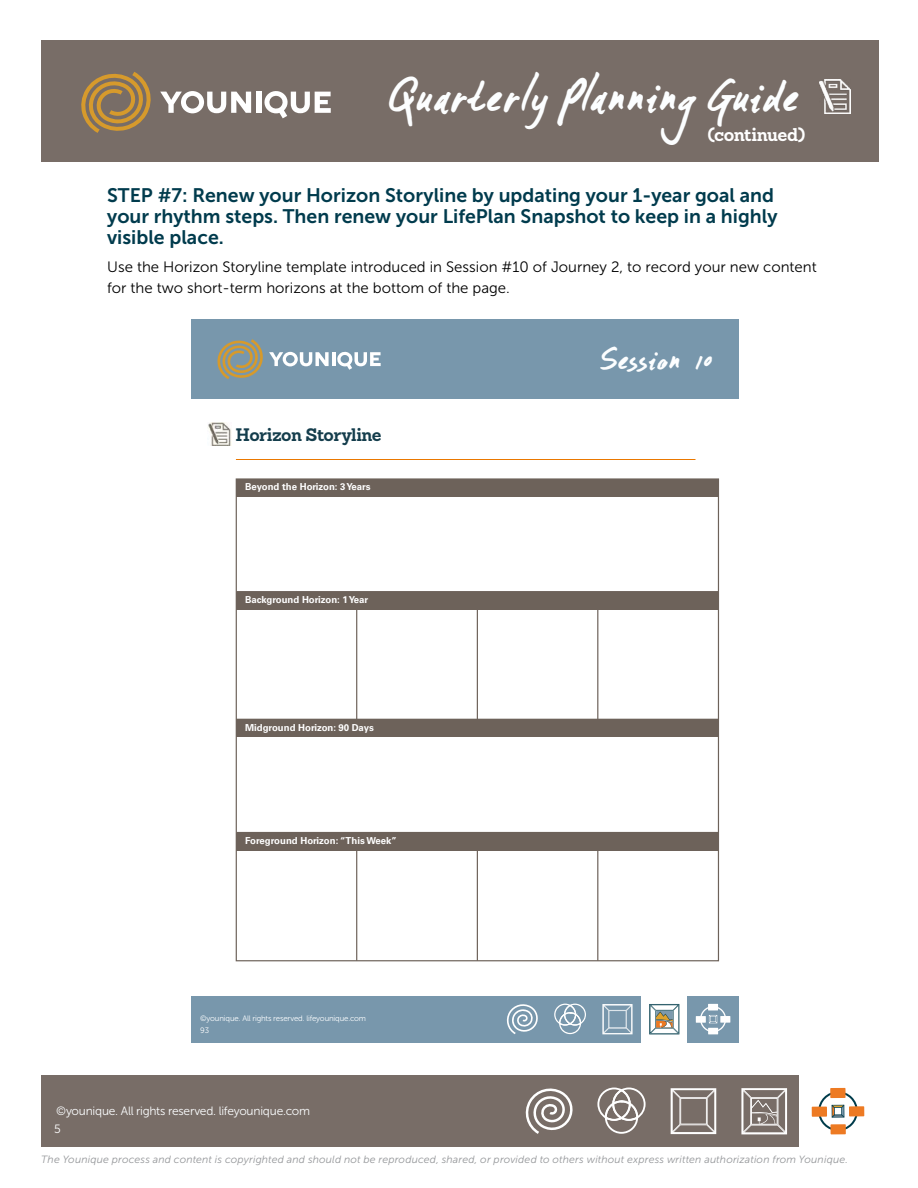
<style>
.page{position:relative;width:918px;height:1188px;background:#fff}
.page>*{position:absolute;margin:0;border:0;box-sizing:border-box;transform-origin:0 0}
.t1{font:48px "Formosa";color:#fcfeff}
.t2{font:31.35px "Formosa";color:#fcfeff}
.t3{font:19.5px/21px "Museo Sans 700";color:#003b4d}
.t4{font:700 18px "Sanchez";letter-spacing:-.03em;color:#fff}
.t5{font:700 17.7px "Sanchez";letter-spacing:-.03em;color:#143d4c}
.t6{font:15px/21px "Museo Sans 300";color:#000}
.t7{font:12px "Museo Sans 300";letter-spacing:-.02em;color:#fcfeff}
.t8{font:12px "Museo Sans 300";color:#fff}
.t9{font:italic 10.5px "Museo Sans 300";letter-spacing:.015em;color:#939598}
.t10{font:700 9.6px "Univers LT Std";color:#fff}
.t11{font:7.8px "Museo Sans 300";letter-spacing:-.02em;color:#fcfeff}
.t12{font:7.8px "Museo Sans 300";color:#fff}
</style>
<div class="page">
<div style="left:41px;top:1076px;width:758px;height:71px;background:#786d67"></div>
<div style="left:41px;top:41px;width:838px;height:121px;background:#786d67"></div>
<svg style="left:81px;top:72px;width:70px;height:61px"></svg>
<svg style="left:160px;top:91px;width:91px;height:22px"></svg>
<div style="left:256px;top:92px;width:5px;height:21px;background:#fff"></div>
<svg style="left:264px;top:91px;width:67px;height:27px"></svg>
<svg style="left:525px;top:1088px;width:48px;height:46px"></svg>
<svg style="left:671px;top:1088px;width:45px;height:46px"></svg>
<svg style="left:597px;top:1088px;width:49px;height:46px"></svg>
<svg style="left:741px;top:1088px;width:46px;height:46px"></svg>
<div style="left:849px;top:1106px;width:15px;height:10px;background:#ed7a23"></div>
<div style="left:812px;top:1107px;width:15px;height:10px;background:#ed7a23"></div>
<div style="left:830px;top:1088px;width:16px;height:10px;background:#ed7a23"></div>
<div style="left:831px;top:1124px;width:15px;height:10px;background:#ed7a23"></div>
<svg style="left:818px;top:1091px;width:40px;height:40px"></svg>
<div style="left:191px;top:996px;width:450px;height:47px;background:#7897ac"></div>
<div style="left:687px;top:996px;width:52px;height:47px;background:#7897ac"></div>
<div style="left:191px;top:319px;width:548px;height:79px;background:#7897ac"></div>
<svg style="left:217px;top:339px;width:112px;height:40px"></svg>
<hr style="left:332px;top:352px;width:3px;height:14px;background:#fff">
<svg style="left:337px;top:352px;width:44px;height:18px"></svg>
<svg style="left:506px;top:1004px;width:32px;height:30px"></svg>
<svg style="left:602px;top:1004px;width:31px;height:30px"></svg>
<svg style="left:554px;top:1004px;width:32px;height:30px"></svg>
<div style="left:720px;top:1016px;width:10px;height:7px;background:#fff"></div>
<div style="left:696px;top:1016px;width:10px;height:7px;background:#fff"></div>
<div style="left:708px;top:1004px;width:10px;height:6px;background:#fff"></div>
<div style="left:708px;top:1028px;width:10px;height:6px;background:#fff"></div>
<svg style="left:700px;top:1006px;width:26px;height:26px"></svg>
<svg style="left:649px;top:1004px;width:30px;height:30px"></svg>
<hr style="left:236px;top:459px;width:459px;height:1px;background:#ea7800">
<img style="left:208px;top:422px;width:23px;height:24px">
<hr style="left:236px;top:719px;width:482px;height:2px;background:#6d625a">
<hr style="left:236px;top:591px;width:482px;height:2px;background:#6d625a">
<hr style="left:236px;top:832px;width:482px;height:2px;background:#6d625a">
<hr style="left:477px;top:599px;width:1px;height:121px;background:#6d625a">
<hr style="left:597px;top:599px;width:1px;height:121px;background:#6d625a">
<hr style="left:356px;top:599px;width:1px;height:121px;background:#6d625a">
<hr style="left:477px;top:840px;width:1px;height:121px;background:#6d625a">
<hr style="left:597px;top:840px;width:1px;height:121px;background:#6d625a">
<hr style="left:356px;top:840px;width:1px;height:121px;background:#6d625a">
<div style="left:236px;top:479px;width:482px;height:17px;background:#6d625a"></div>
<div style="left:236px;top:592px;width:482px;height:17px;background:#6d625a"></div>
<div style="left:236px;top:720px;width:482px;height:17px;background:#6d625a"></div>
<div style="left:236px;top:833px;width:482px;height:17px;background:#6d625a"></div>
<img style="left:820px;top:79px;width:31px;height:35px">
<h1 class="t1" style="left:388px;top:66px;width:413px">Quarterly Planning Guide</h1>
<h3 class="t4" style="left:707px;top:123px;width:100px">(continued)</h3>
<h3 class="t3" style="left:107px;top:185px;width:672px">STEP #7: Renew your Horizon Storyline by updating your 1-year goal and your rhythm steps. Then renew your LifePlan Snapshot to keep in a highly visible place.</h3>
<h3 class="t6" style="left:107px;top:256px;width:711px">Use the Horizon Storyline template introduced in Session #10 of Journey 2, to record your new content for the two short-term horizons at the bottom of the page.</h3>
<h3 class="t5" style="left:236px;top:423px;width:148px">Horizon Storyline</h3>
<p class="t10" style="left:245px;top:481px;width:127px">Beyond the Horizon: 3 Years</p>
<p class="t10" style="left:245px;top:594px;width:125px">Background Horizon: 1 Year</p>
<p class="t10" style="left:245px;top:722px;width:130px">Midground Horizon: 90 Days</p>
<p class="t10" style="left:245px;top:835px;width:153px">Foreground Horizon: “This Week”</p>
<p class="t11" style="left:200px;top:1015px;width:168px">©younique. All rights reserved. lifeyounique.com</p>
<p class="t12" style="left:200px;top:1026px;width:11px">93</p>
<h2 class="t2" style="left:600px;top:340px;width:114px">Session 10</h2>
<p class="t7" style="left:56px;top:1104px;width:255px">©younique. All rights reserved. lifeyounique.com</p>
<p class="t9" style="left:41px;top:1154px;width:808px">The Younique process and content is copyrighted and should not be reproduced, shared, or provided to others without express written authorization from Younique.</p>
<p class="t8" style="left:54px;top:1122px;width:8px">5</p>
</div>
